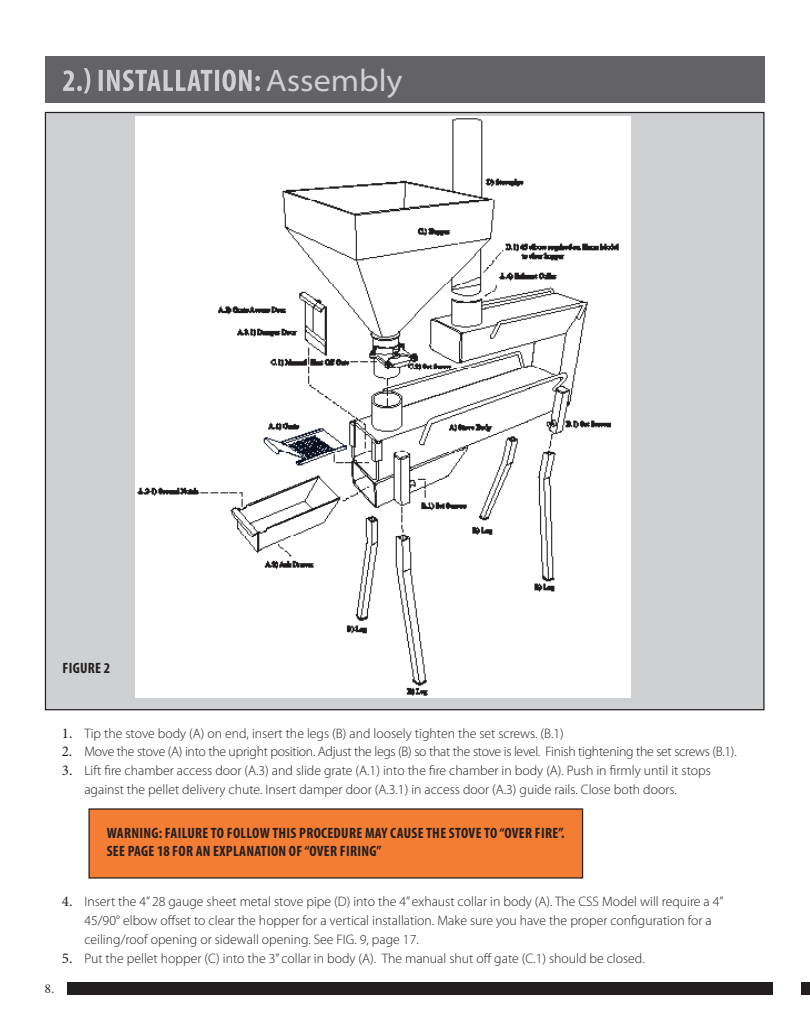
<style>
.page{position:relative;width:810px;height:1035px;background:#fff}
.page>*{position:absolute;margin:0;border:0;box-sizing:border-box;transform-origin:0 0}
.t1{font:semi-expanded 31.25px "Myriad Pro";color:#cfd0d2}
.t2{font:700 condensed 15px/18px "Myriad Pro";letter-spacing:.02em;color:#231f20}
.t3{font:300 13.75px/18.8px "Myriad Pro";color:#231f20}
.t4{font:300 13.75px "Myriad Pro";letter-spacing:-.02em;color:#231f20}
.t5{font:12.5px "Times";color:#231f20}
.s1{font-family:"Minion Pro";font-weight:400;font-size:15px}
</style>
<div class="page">
<div style="left:45px;top:56px;width:720px;height:47px;background:#636366"></div>
<div style="left:45px;top:112px;width:719px;height:598px;background:#cfd0d2"></div>
<img style="left:136px;top:116px;width:494px;height:582px">
<div style="left:67px;top:983px;width:706px;height:12px;background:#231f20"></div>
<div style="left:802px;top:983px;width:8px;height:12px;background:#231f20"></div>
<svg style="left:63px;top:68px;width:197px;height:25px"></svg>
<div style="left:89px;top:809px;width:494px;height:69px;background:#f47d34"></div>
<div style="left:219px;top:461px;width:62px;height:13px;background:#fff"></div>
<div style="left:249px;top:466px;width:10px;height:33px;background:#fff"></div>
<svg style="left:247px;top:476px;width:94px;height:54px;background:#e7e7e7"></svg>
<h1 class="t1" style="left:266px;top:63px;width:138px">Assembly</h1>
<p class="t2" style="left:63px;top:659px;width:49px">FIGURE 2</p>
<p class="t3" style="left:62px;top:724px;width:503px"><span class="s1">1.</span> Tip the stove body (A) on end, insert the legs (B) and loosely tighten the set screws. (B.1)</p>
<p class="t4" style="left:62px;top:744px;width:676px"><span class="s1">2.</span> Move the stove (A) into the upright position. Adjust the legs (B) so that the stove is level. Finish tightening the set screws (B.1).</p>
<p class="t3" style="left:84px;top:761px;width:628px;text-indent:-23px"><span class="s1">3.</span> Lift fire chamber access door (A.3) and slide grate (A.1) into the fire chamber in body (A). Push in firmly until it stops against the pellet delivery chute. Insert damper door (A.3.1) in access door (A.3) guide rails. Close both doors.</p>
<p class="t2" style="left:107px;top:823px;width:459px">WARNING: FAILURE TO FOLLOW THIS PROCEDURE MAY CAUSE THE STOVE TO “OVER FIRE”.<br>SEE PAGE 18 FOR AN EXPLANATION OF “OVER FIRING”</p>
<p class="t5" style="left:45px;top:977px;width:11px">8.</p>
<p class="t3" style="left:84px;top:893px;width:641px;text-indent:-23px"><span class="s1">4.</span> Insert the 4” 28 gauge sheet metal stove pipe (D) into the 4” exhaust collar in body (A). The CSS Model will require a 4”<br>45/90° elbow offset to clear the hopper for a vertical installation. Make sure you have the proper configuration for a ceiling/roof opening or sidewall opening. See FIG. 9, page 17.</p>
<p class="t3" style="left:62px;top:949px;width:584px"><span class="s1">5.</span> Put the pellet hopper (C) into the 3” collar in body (A). The manual shut off gate (C.1) should be closed.</p>
</div>
